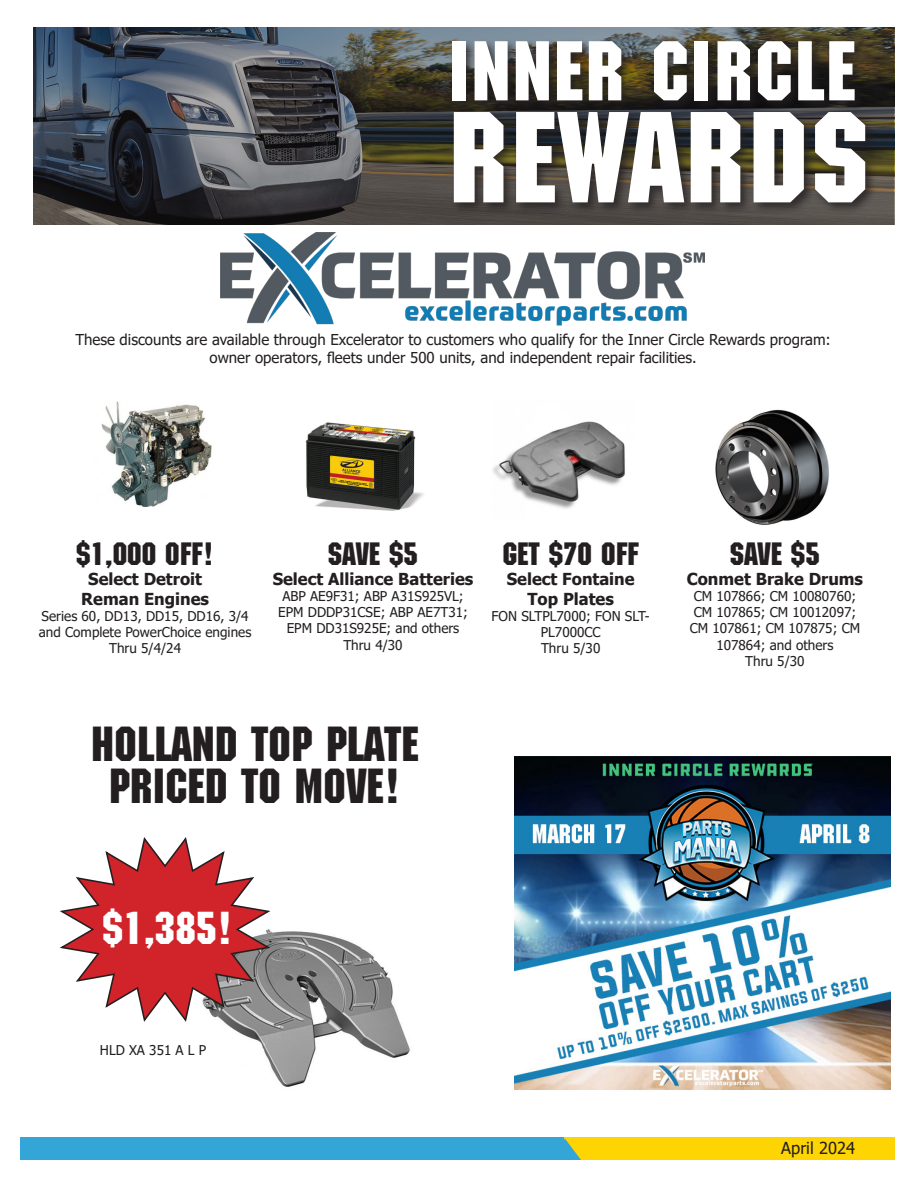
<style>
.page{position:relative;width:918px;height:1188px;background:#fff}
.page>*{position:absolute;margin:0;border:0;box-sizing:border-box;transform-origin:0 0}
.t1{font:126px "Machine Std";letter-spacing:.02em;color:#fff}
.t2{font:82.5px "Machine Std";letter-spacing:.02em;color:#fff}
.t3{font:48px "Machine Std";color:#231f20}
.t4{font:45px "Machine Std";color:#fff}
.t5{font:31.5px "Machine Std";color:#231f20}
.t6{font:700 16.5px "Tahoma";color:#231f20}
.t7{font:16.5px "Tahoma";color:#231f20}
.t8{font:15px "Tahoma";color:#231f20}
.t9{font:13.5px/16.2px "Tahoma";color:#231f20;text-align:center}
</style>
<div class="page">
<div style="left:20px;top:1138px;width:874px;height:22px;background:#fed503"></div>
<div style="left:20px;top:1138px;width:544px;height:22px;background:#33a5d6"></div>
<svg style="left:564px;top:1138px;width:17px;height:22px"></svg>
<img style="left:221px;top:233px;width:484px;height:93px">
<svg style="left:33px;top:27px;width:861px;height:198px;background:#484c50"></svg>
<div style="left:449px;top:38px;width:429px;height:177px;background:#231f20;opacity:.75"></div>
<img style="left:305px;top:422px;width:119px;height:89px">
<img style="left:492px;top:421px;width:133px;height:88px">
<img style="left:715px;top:409px;width:114px;height:116px">
<img style="left:101px;top:402px;width:111px;height:105px">
<img style="left:514px;top:757px;width:377px;height:333px">
<img style="left:226px;top:931px;width:184px;height:156px">
<svg style="left:59px;top:837px;width:214px;height:187px"></svg>
<p class="t2" style="left:448px;top:23px;width:409px">INNER CIRCLE</p>
<p class="t1" style="left:448px;top:85px;width:422px">REWARDS</p>
<p class="t8" style="left:75px;top:330px;width:757px">These discounts are available through Excelerator to customers who qualify for the Inner Circle Rewards program:</p>
<p class="t8" style="left:210px;top:348px;width:489px">owner operators, fleets under 500 units, and independent repair facilities.</p>
<p class="t5" style="left:76px;top:536px;width:139px">$1,000 OFF!</p>
<p class="t6" style="left:88px;top:567px;width:115px">Select Detroit</p>
<p class="t6" style="left:81px;top:587px;width:129px">Reman Engines</p>
<p class="t9" style="left:39px;top:609px;width:214px;text-align:left">Series 60, DD13, DD15, DD16, 3/4 and Complete PowerChoice engines</p>
<p class="t9" style="left:109px;top:641px;width:73px">Thru 5/4/24</p>
<p class="t5" style="left:328px;top:536px;width:92px">SAVE $5</p>
<p class="t6" style="left:273px;top:567px;width:202px">Select Alliance Batteries</p>
<p class="t9" style="left:282px;top:589px;width:183px">ABP AE9F31; ABP A31S925VL;</p>
<p class="t9" style="left:278px;top:605px;width:191px">EPM DDDP31CSE; ABP AE7T31;<br>EPM DD31S925E; and others</p>
<p class="t9" style="left:343px;top:637px;width:61px">Thru 4/30</p>
<p class="t5" style="left:503px;top:536px;width:138px">GET $70 OFF</p>
<p class="t6" style="left:507px;top:567px;width:129px">Select Fontaine</p>
<p class="t6" style="left:528px;top:587px;width:88px">Top Plates</p>
<p class="t9" style="left:492px;top:609px;width:160px">FON SLTPL7000; FON SLT-<br>PL7000CC</p>
<p class="t9" style="left:541px;top:641px;width:61px">Thru 5/30</p>
<p class="t3" style="left:91px;top:716px;width:329px">HOLLAND TOP PLATE</p>
<p class="t3" style="left:109px;top:758px;width:294px">PRICED TO MOVE!</p>
<p class="t5" style="left:730px;top:536px;width:92px">SAVE $5</p>
<p class="t6" style="left:687px;top:567px;width:178px">Conmet Brake Drums</p>
<p class="t9" style="left:690px;top:589px;width:172px">CM 107866; CM 10080760;<br>CM 107865; CM 10012097;<br>CM 107861; CM 107875; CM<br>107864; and others</p>
<p class="t9" style="left:745px;top:654px;width:61px">Thru 5/30</p>
<p class="t4" style="left:103px;top:902px;width:132px">$1,385!</p>
<p class="t9" style="left:100px;top:1043px;width:108px">HLD XA 351 A L P</p>
<p class="t7" style="left:781px;top:1137px;width:75px">April 2024</p>
</div>
